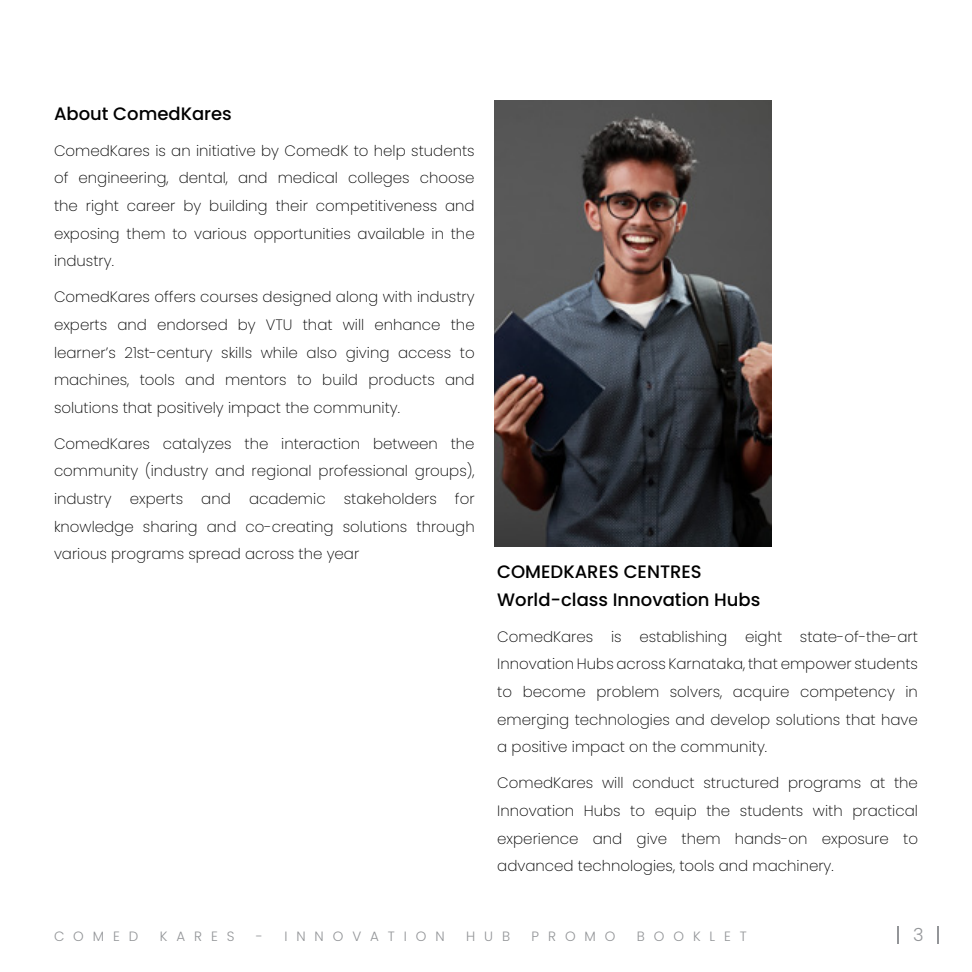
<style>
.page{position:relative;width:972px;height:972px;background:#fff}
.page>*{position:absolute;margin:0;border:0;box-sizing:border-box;transform-origin:0 0}
.t1{font:500 18px/27.6px "Poppins";color:#000}
.t2{font:300 18px "Poppins";color:#939598}
.t3{font:200 15px/27.6px "Poppins";color:#000;text-align:justify}
.t4{font:300 13.5px "Poppins";letter-spacing:.66em;color:#939598}
</style>
<div class="page">
<svg style="left:898px;top:926px;width:1px;height:18px"></svg>
<svg style="left:937px;top:926px;width:1px;height:18px"></svg>
<img style="left:495px;top:101px;width:276px;height:446px">
<p class="t1" style="left:54px;top:100px;width:179px">About ComedKares</p>
<p class="t3" style="left:54px;top:137px;width:422px">ComedKares is an initiative by ComedK to help students of engineering, dental, and medical colleges choose the right career by building their competitiveness and exposing them to various opportunities available in the industry.</p>
<p class="t3" style="left:54px;top:283px;width:422px">ComedKares offers courses designed along with industry experts and endorsed by VTU that will enhance the learner’s 21st-century skills while also giving access to machines, tools and mentors to build products and solutions that positively impact the community.</p>
<p class="t3" style="left:54px;top:430px;width:422px">ComedKares catalyzes the interaction between the community (industry and regional professional groups), industry experts and academic stakeholders for knowledge sharing and co-creating solutions through various programs spread across the year</p>
<p class="t1" style="left:497px;top:558px;width:265px">COMEDKARES CENTRES<br>World-class Innovation Hubs</p>
<p class="t3" style="left:497px;top:623px;width:422px">ComedKares is establishing eight state-of-the-art Innovation Hubs across Karnataka, that empower students to become problem solvers, acquire competency in emerging technologies and develop solutions that have a positive impact on the community.</p>
<p class="t3" style="left:497px;top:769px;width:422px">ComedKares will conduct structured programs at the Innovation Hubs to equip the students with practical experience and give them hands-on exposure to advanced technologies, tools and machinery.</p>
<p class="t4" style="left:54px;top:929px;width:86px">COMED</p>
<p class="t4" style="left:160px;top:929px;width:76px">KARES</p>
<p class="t4" style="left:256px;top:929px;width:190px">- INNOVATION</p>
<p class="t4" style="left:466px;top:929px;width:45px">HUB</p>
<p class="t4" style="left:532px;top:929px;width:85px">PROMO</p>
<p class="t4" style="left:637px;top:929px;width:111px">BOOKLET</p>
<p class="t2" style="left:913px;top:924px;width:12px">3</p>
</div>
